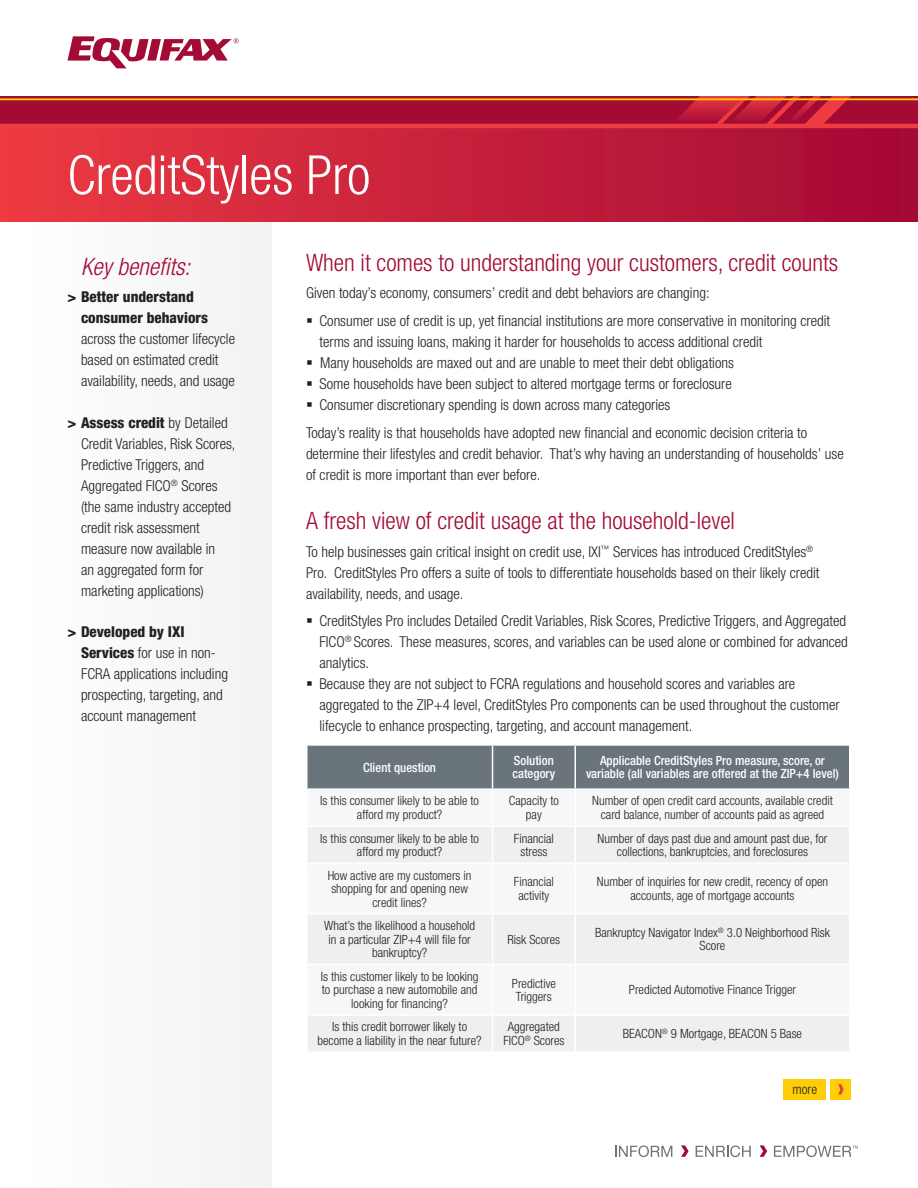
<style>
.page{position:relative;width:918px;height:1188px;background:#fff}
.page>*{position:absolute;margin:0;border:0;box-sizing:border-box;transform-origin:0 0}
.c1_documet_title{font:300 condensed 54px "Helvetica Neue LT Std";color:#fff}
.h2_subheads{font:300 condensed 24px "Helvetica Neue LT Std";color:#a30a34}
.s2_Sidebar_Header{font:italic 300 condensed 24px "Helvetica Neue LT Std";color:#a30a34}
.p_paragraph{font:300 condensed 15px/21px "Helvetica Neue LT Std";color:#231f20}
.b_main_bullet{font:300 condensed 15px/21px "Helvetica Neue LT Std";color:#231f20}
.s1_sidebar_bullet{font:300 condensed 15px/21px "Helvetica Neue LT Std";color:#231f20}
.b_main_bullet_LAST{font:300 condensed 15px/21px "Helvetica Neue LT Std";color:#231f20}
.h2_subheads-2{font:300 condensed 13.5px "Helvetica Neue LT Std";color:#231f20}
.td_table_text{font:300 condensed 12.75px/13.5px "Helvetica Neue LT Std";color:#231f20;text-align:center}
.th_table_head{font:500 condensed 12.75px/13.5px "Helvetica Neue LT Std";color:#fff}
.s1{font-weight:800}
</style>
<div class="page">
<div style="left:29px;top:222px;width:243px;height:966px;background:#f8f8f9"></div>
<div style="left:0;top:128px;width:918px;height:94px;background:linear-gradient(to right,#ec3a42,#a20935)"></div>
<div style="left:784px;top:1079px;width:42px;height:21px;background:#fece08"></div>
<div style="left:830px;top:1079px;width:20px;height:21px;background:#fece08"></div>
<svg style="left:838px;top:1084px;width:6px;height:11px"></svg>
<svg style="left:68px;top:36px;width:171px;height:32px"></svg>
<svg style="left:615px;top:1146px;width:57px;height:11px"></svg>
<svg style="left:696px;top:1146px;width:55px;height:11px"></svg>
<svg style="left:760px;top:1145px;width:7px;height:12px"></svg>
<svg style="left:681px;top:1145px;width:8px;height:12px"></svg>
<svg style="left:774px;top:1146px;width:84px;height:11px"></svg>
<div style="left:0;top:96px;width:918px;height:28px;background:#a30a34"></div>
<svg style="left:672px;top:96px;width:179px;height:28px"></svg>
<hr style="left:0;top:98px;width:918px;height:2px;background:#fece08">
<hr style="left:0;top:124px;width:918px;height:4px;background:#ee3a41">
<div style="left:308px;top:746px;width:541px;height:42px;background:#6a747b"></div>
<svg style="left:308px;top:827px;width:541px;height:224px;fill:#edeff1"></svg>
<hr style="left:492px;top:746px;width:1px;height:42px;background:#fff">
<hr style="left:575px;top:746px;width:1px;height:42px;background:#fff">
<hr style="left:492px;top:827px;width:1px;height:36px;background:#fff">
<hr style="left:575px;top:827px;width:1px;height:36px;background:#fff">
<hr style="left:492px;top:864px;width:1px;height:49px;background:#fff">
<hr style="left:575px;top:864px;width:1px;height:49px;background:#fff">
<hr style="left:492px;top:915px;width:1px;height:49px;background:#fff">
<hr style="left:575px;top:915px;width:1px;height:49px;background:#fff">
<hr style="left:492px;top:965px;width:1px;height:49px;background:#fff">
<hr style="left:575px;top:965px;width:1px;height:49px;background:#fff">
<hr style="left:492px;top:1016px;width:1px;height:35px;background:#fff">
<hr style="left:575px;top:1016px;width:1px;height:35px;background:#fff">
<hr style="left:306px;top:863px;width:187px;height:1px;background:#fff">
<hr style="left:493px;top:863px;width:82px;height:1px;background:#fff">
<hr style="left:575px;top:863px;width:275px;height:1px;background:#fff">
<hr style="left:306px;top:913px;width:187px;height:2px;background:#fff">
<hr style="left:493px;top:913px;width:82px;height:2px;background:#fff">
<hr style="left:575px;top:913px;width:275px;height:2px;background:#fff">
<hr style="left:306px;top:964px;width:187px;height:1px;background:#fff">
<hr style="left:493px;top:964px;width:82px;height:1px;background:#fff">
<hr style="left:575px;top:964px;width:275px;height:1px;background:#fff">
<hr style="left:306px;top:1014px;width:187px;height:2px;background:#fff">
<hr style="left:493px;top:1014px;width:82px;height:2px;background:#fff">
<hr style="left:575px;top:1014px;width:275px;height:2px;background:#fff">
<p class="c1_documet_title" style="left:67px;top:144px;width:304px">CreditStyles Pro</p>
<p class="s2_Sidebar_Header" style="left:81px;top:252px;width:111px">Key benefits:</p>
<p class="s1_sidebar_bullet" style="left:81px;top:286px;width:156px;text-indent:-14px"><span class="s1">&gt; Better understand consumer behaviors </span>across the customer lifecycle based on estimated credit availability, needs, and usage</p>
<p class="s1_sidebar_bullet" style="left:81px;top:412px;width:156px;text-indent:-14px"><span class="s1">&gt; Assess credit</span> by Detailed<br>Credit Variables, Risk Scores,<br>Predictive Triggers, and<br>Aggregated FICO<sup>®</sup> Scores (the same industry accepted credit risk assessment measure now available in<br>an aggregated form for marketing applications)</p>
<p class="s1_sidebar_bullet" style="left:81px;top:621px;width:149px;text-indent:-14px"><span class="s1">&gt; Developed by IXI<br>Services</span> for use in non-<br>FCRA applications including prospecting, targeting, and account management</p>
<p class="h2_subheads" style="left:306px;top:248px;width:534px">When it comes to understanding your customers, credit counts</p>
<p class="p_paragraph" style="left:306px;top:282px;width:405px">Given today’s economy, consumers’ credit and debt behaviors are changing:</p>
<p class="b_main_bullet" style="left:320px;top:310px;width:512px;text-indent:-14px">▪ Consumer use of credit is up, yet financial institutions are more conservative in monitoring credit terms and issuing loans, making it harder for households to access additional credit</p>
<p class="b_main_bullet" style="left:306px;top:352px;width:429px">▪ Many households are maxed out and are unable to meet their debt obligations</p>
<p class="b_main_bullet" style="left:306px;top:373px;width:427px">▪ Some households have been subject to altered mortgage terms or foreclosure</p>
<p class="b_main_bullet_LAST" style="left:306px;top:394px;width:366px">▪ Consumer discretionary spending is down across many categories</p>
<p class="p_paragraph" style="left:306px;top:422px;width:539px">Today’s reality is that households have adopted new financial and economic decision criteria to determine their lifestyles and credit behavior. That’s why having an understanding of households’ use of credit is more important than ever before.</p>
<p class="h2_subheads" style="left:306px;top:507px;width:430px">A fresh view of credit usage at the household-level</p>
<p class="p_paragraph" style="left:306px;top:541px;width:515px">To help businesses gain critical insight on credit use, IXI<sup>™</sup> Services has introduced CreditStyles<sup>®<br></sup>Pro. CreditStyles Pro offers a suite of tools to differentiate households based on their likely credit availability, needs, and usage.</p>
<p class="b_main_bullet" style="left:320px;top:611px;width:530px;text-align:justify;text-indent:-14px">▪ CreditStyles Pro includes Detailed Credit Variables, Risk Scores, Predictive Triggers, and Aggregated FICO<sup>®</sup> Scores. These measures, scores, and variables can be used alone or combined for advanced analytics.</p>
<p class="b_main_bullet_LAST" style="left:320px;top:674px;width:522px;text-indent:-14px">▪ Because they are not subject to FCRA regulations and household scores and variables are aggregated to the ZIP+4 level, CreditStyles Pro components can be used throughout the customer lifecycle to enhance prospecting, targeting, and account management.</p>
<p class="th_table_head" style="left:363px;top:760px;width:74px">Client question</p>
<p class="th_table_head" style="left:513px;top:753px;width:44px">Solution category</p>
<p class="th_table_head" style="left:586px;top:753px;width:254px;text-align:center">Applicable CreditStyles Pro measure, score, or variable (all variables are offered at the ZIP+4 level)</p>
<p class="td_table_text" style="left:320px;top:794px;width:160px">Is this consumer likely to be able to afford my product?</p>
<p class="td_table_text" style="left:509px;top:794px;width:52px">Capacity to pay</p>
<p class="td_table_text" style="left:592px;top:794px;width:242px">Number of open credit card accounts, available credit card balance, number of accounts paid as agreed</p>
<p class="td_table_text" style="left:320px;top:831px;width:160px">Is this consumer likely to be able to afford my product?</p>
<p class="td_table_text" style="left:514px;top:831px;width:41px">Financial stress</p>
<p class="td_table_text" style="left:598px;top:831px;width:231px">Number of days past due and amount past due, for collections, bankruptcies, and foreclosures</p>
<p class="td_table_text" style="left:328px;top:868px;width:145px">How active are my customers in shopping for and opening new credit lines?</p>
<p class="td_table_text" style="left:514px;top:875px;width:41px">Financial activity</p>
<p class="td_table_text" style="left:597px;top:875px;width:233px">Number of inquiries for new credit, recency of open accounts, age of mortgage accounts</p>
<p class="td_table_text" style="left:324px;top:919px;width:152px">What’s the likelihood a household in a particular ZIP+4 will file for bankruptcy?</p>
<p class="td_table_text" style="left:508px;top:932px;width:54px">Risk Scores</p>
<p class="td_table_text" style="left:595px;top:926px;width:236px">Bankruptcy Navigator Index<sup>®</sup> 3.0 Neighborhood Risk<br>Score</p>
<p class="td_table_text" style="left:321px;top:969px;width:159px">Is this customer likely to be looking to purchase a new automobile and looking for financing?</p>
<p class="td_table_text" style="left:512px;top:976px;width:45px">Predictive<br>Triggers</p>
<p class="td_table_text" style="left:629px;top:983px;width:169px">Predicted Automotive Finance Trigger</p>
<p class="td_table_text" style="left:318px;top:1020px;width:166px">Is this credit borrower likely to become a liability in the near future?</p>
<p class="td_table_text" style="left:503px;top:1020px;width:63px">Aggregated<br>FICO<sup>®</sup> Scores</p>
<p class="td_table_text" style="left:623px;top:1027px;width:181px">BEACON<sup>®</sup> 9 Mortgage, BEACON 5 Base</p>
<p class="h2_subheads-2" style="left:793px;top:1082px;width:26px">more</p>
</div>
